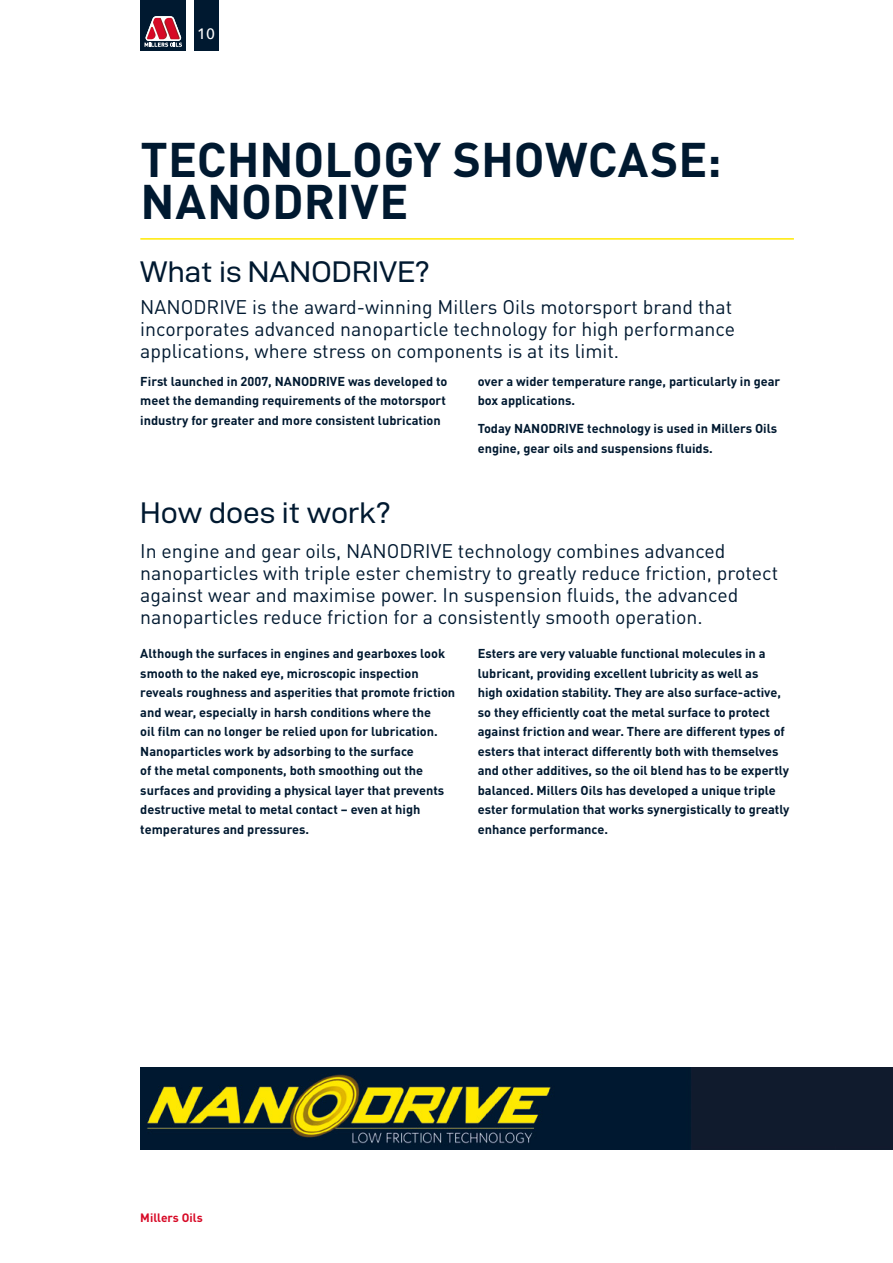
<style>
.page{position:relative;width:893px;height:1263px;background:#fff}
.page>*{position:absolute;margin:0;border:0;box-sizing:border-box;transform-origin:0 0}
.t1{font:700 48px/42px "DINOT";color:#001930}
.t2{font:29.85px "D DIN Exp";color:#001930}
.t3{font:19.5px/22px "DINOT";color:#001930}
.t4{font:500 15px "Avenir Next";color:#fff}
.t5{font:700 12.75px/19.5px "DINOT";color:#001930}
.t6{font:700 12px "DINOT";color:#d70926}
</style>
<div class="page">
<hr style="left:140px;top:238px;width:654px;height:2px;background:#ffe900">
<img style="left:140px;top:1067px;width:753px;height:82px">
<div style="left:194px;top:0;width:24px;height:51px;background:#001930"></div>
<div style="left:140px;top:0;width:46px;height:51px;background:#001930"></div>
<svg style="left:145px;top:16px;width:37px;height:31px"></svg>
<p class="t4" style="left:197px;top:21px;width:19px">10</p>
<h1 class="t1" style="left:141px;top:137px;width:583px">TECHNOLOGY SHOWCASE:<br>NANODRIVE</h1>
<h2 class="t2" style="left:140px;top:255px;width:291px">What is NANODRIVE?</h2>
<h3 class="t3" style="left:140px;top:296px;width:596px">NANODRIVE is the award-winning Millers Oils motorsport brand that incorporates advanced nanoparticle technology for high performance applications, where stress on components is at its limit.</h3>
<p class="t5" style="left:140px;top:371px;width:309px;text-align:justify">First launched in 2007, NANODRIVE was developed to meet the demanding requirements of the motorsport industry for greater and more consistent lubrication</p>
<p class="t5" style="left:478px;top:371px;width:304px">over a wider temperature range, particularly in gear box applications.</p>
<p class="t5" style="left:478px;top:418px;width:301px">Today NANODRIVE technology is used in Millers Oils engine, gear oils and suspensions fluids.</p>
<h2 class="t2" style="left:140px;top:496px;width:252px">How does it work?</h2>
<p class="t3" style="left:140px;top:540px;width:639px">In engine and gear oils, NANODRIVE technology combines advanced nanoparticles with triple ester chemistry to greatly reduce friction, protect against wear and maximise power. In suspension fluids, the advanced nanoparticles reduce friction for a consistently smooth operation.</p>
<p class="t5" style="left:140px;top:643px;width:316px">Although the surfaces in engines and gearboxes look smooth to the naked eye, microscopic inspection reveals roughness and asperities that promote friction and wear, especially in harsh conditions where the<br>oil film can no longer be relied upon for lubrication.<br>Nanoparticles work by adsorbing to the surface<br>of the metal components, both smoothing out the surfaces and providing a physical layer that prevents destructive metal to metal contact – even at high temperatures and pressures.</p>
<p class="t5" style="left:478px;top:643px;width:313px">Esters are very valuable functional molecules in a lubricant, providing excellent lubricity as well as<br>high oxidation stability. They are also surface-active, so they efficiently coat the metal surface to protect against friction and wear. There are different types of esters that interact differently both with themselves and other additives, so the oil blend has to be expertly balanced. Millers Oils has developed a unique triple ester formulation that works synergistically to greatly enhance performance.</p>
<p class="t6" style="left:140px;top:1210px;width:64px">Millers Oils</p>
</div>
